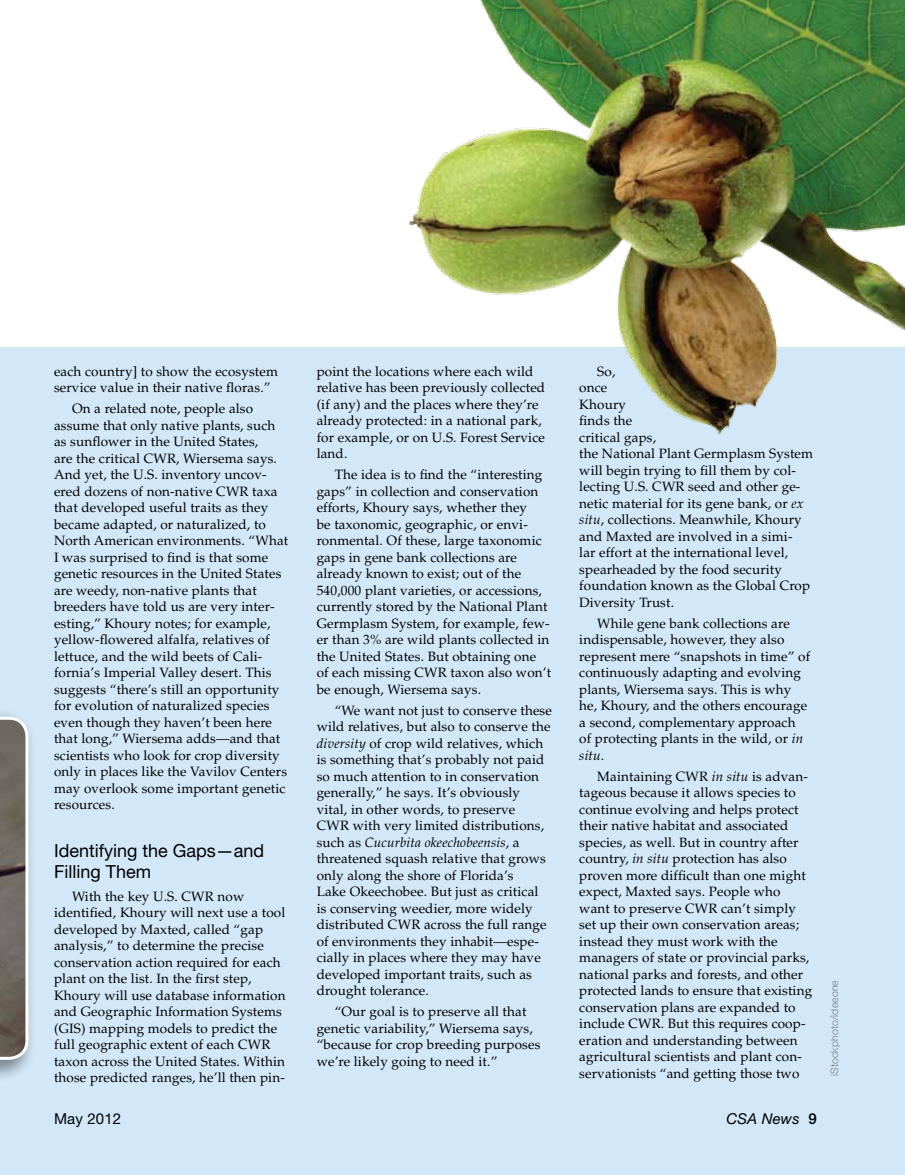
<style>
.page{position:relative;width:905px;height:1175px;background:#fff}
.page>*{position:absolute;margin:0;border:0;box-sizing:border-box;transform-origin:0 0}
.t1{font:18px/21.6px "Helvetica Neue LT Std";color:#000}
.t2{font:italic 15px "Helvetica Neue LT Std";letter-spacing:.01em;color:#000}
.t3{font:15px "Helvetica Neue LT Std";letter-spacing:.01em;color:#000}
.t4{font:13.5px/16.5px "Palatino";letter-spacing:.01em;color:#000}
.t5{font:300 10.5px "Helvetica Neue LT Std";letter-spacing:.01em;color:#807f83}
.s1{font-style:italic}
.s2{font-weight:500;font-style:normal}
</style>
<div class="page">
<div style="left:0;top:347px;width:904px;height:827px;background:#d2e7f7"></div>
<img style="left:409px;top:0;width:495px;height:435px">
<div style="left:0;top:708px;width:36px;height:374px;background:#000;opacity:.39"></div>
<svg style="left:0;top:716px;width:28px;height:343px;background:#78746d"></svg>
<p class="t4" style="left:54px;top:363px;width:225px">each country] to show the ecosystem service value in their native floras.”</p>
<p class="t4" style="left:54px;top:400px;width:236px;text-indent:18px">On a related note, people also assume that only native plants, such as sunflower in the United States,<br>are the critical CWR, Wiersema says.<br>And yet, the U.S. inventory uncov&shy;ered dozens of non-native CWR taxa that developed useful traits as they became adapted, or naturalized, to North American environments. “What I was surprised to find is that some genetic resources in the United States are weedy, non-native plants that breeders have told us are very inter&shy;esting,” Khoury notes; for example, yellow-flowered alfalfa, relatives of lettuce, and the wild beets of Cali&shy;fornia’s Imperial Valley desert. This suggests “there’s still an opportunity for evolution of naturalized species even though they haven’t been here that long,” Wiersema adds—and that scientists who look for crop diversity only in places like the Vavilov Centers may overlook some important genetic resources.</p>
<h1 class="t1" style="left:54px;top:839px;width:212px">Identifying the Gaps—and<br>Filling Them</h1>
<p class="t4" style="left:54px;top:888px;width:233px;text-indent:18px">With the key U.S. CWR now identified, Khoury will next use a tool developed by Maxted, called “gap analysis,” to determine the precise conservation action required for each plant on the list. In the first step, Khoury will use database information and Geographic Information Systems (GIS) mapping models to predict the full geographic extent of each CWR taxon across the United States. Within those predicted ranges, he’ll then pin-</p>
<p class="t4" style="left:316px;top:363px;width:230px">point the locations where each wild relative has been previously collected (if any) and the places where they’re already protected: in a national park, for example, or on U.S. Forest Service land.</p>
<p class="t4" style="left:316px;top:466px;width:236px;text-indent:18px">The idea is to find the “interesting gaps” in collection and conservation efforts, Khoury says, whether they<br>be taxonomic, geographic, or envi&shy;ronmental. Of these, large taxonomic gaps in gene bank collections are already known to exist; out of the 540,000 plant varieties, or accessions, currently stored by the National Plant Germplasm System, for example, few&shy;er than 3% are wild plants collected in the United States. But obtaining one of each missing CWR taxon also won’t be enough, Wiersema says.</p>
<p class="t4" style="left:316px;top:702px;width:237px;text-indent:18px">“We want not just to conserve these wild relatives, but also to conserve the <span class="s1">diversity</span> of crop wild relatives, which is something that’s probably not paid so much attention to in conservation generally,” he says. It’s obviously vital, in other words, to preserve<br>CWR with very limited distributions, such as <span class="s1">Cucurbita okeechobeensis</span>, a threatened squash relative that grows only along the shore of Florida’s<br>Lake Okeechobee. But just as critical<br>is conserving weedier, more widely distributed CWR across the full range of environments they inhabit—espe&shy;cially in places where they may have developed important traits, such as drought tolerance.</p>
<p class="t4" style="left:316px;top:1003px;width:225px;text-indent:18px">“Our goal is to preserve all that genetic variability,” Wiersema says, “because for crop breeding purposes we’re likely going to need it.”</p>
<p class="t4" style="left:579px;top:363px;width:235px;text-indent:18px">So,<br>once<br>Khoury<br>finds the<br>critical gaps,<br>the National Plant Germplasm System will begin trying to fill them by col&shy;lecting U.S. CWR seed and other ge&shy;netic material for its gene bank, or <span class="s1">ex situ</span>, collections. Meanwhile, Khoury and Maxted are involved in a simi-<br>lar effort at the international level, spearheaded by the food security foundation known as the Global Crop<br>Diversity Trust.</p>
<p class="t4" style="left:579px;top:615px;width:232px;text-indent:18px">While gene bank collections are indispensable, however, they also represent mere “snapshots in time” of continuously adapting and evolving plants, Wiersema says. This is why he, Khoury, and the others encourage a second, complementary approach of protecting plants in the wild, or <span class="s1">in situ</span>.</p>
<p class="t4" style="left:579px;top:768px;width:234px;text-indent:18px">Maintaining CWR <span class="s1">in situ</span> is advan&shy;tageous because it allows species to continue evolving and helps protect their native habitat and associated species, as well. But in country after country, <span class="s1">in situ</span> protection has also proven more difficult than one might expect, Maxted says. People who want to preserve CWR can’t simply set up their own conservation areas; instead they must work with the managers of state or provincial parks, national parks and forests, and other protected lands to ensure that existing conservation plans are expanded to include CWR. But this requires coop&shy;eration and understanding between agricultural scientists and plant con&shy;servationists “and getting those two</p>
<p class="t3" style="left:54px;top:1109px;width:69px">May 2012</p>
<p class="t2" style="left:726px;top:1109px;width:92px">CSA News <span class="s2">9</span></p>
<p class="t5" style="left:828px;top:1076px;width:97px;rotate:-90deg">iStockphoto/ideeone</p>
</div>
